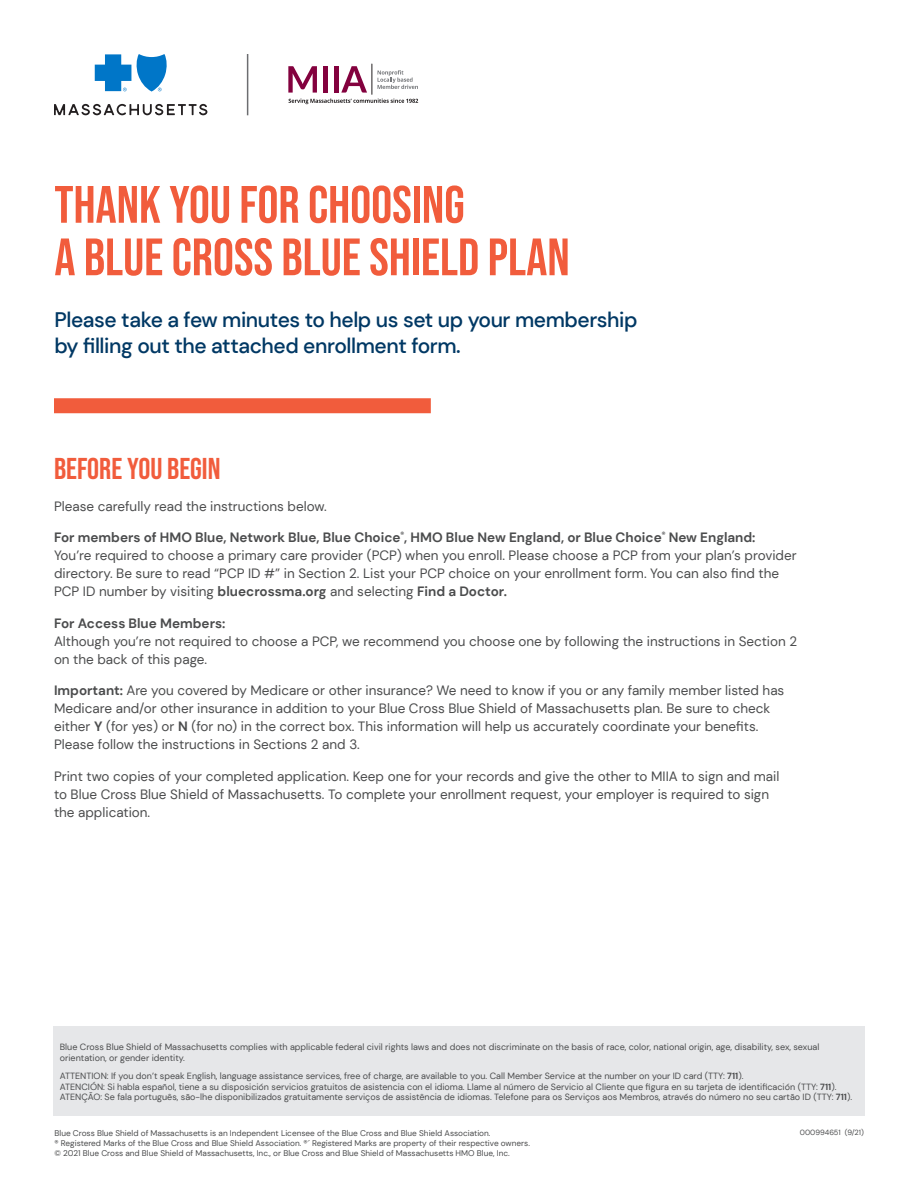
<style>
.page{position:relative;width:918px;height:1188px;background:#fff}
.page>*{position:absolute;margin:0;border:0;box-sizing:border-box;transform-origin:0 0}
.t1{font:52.5px/52.5px "Bebas Neue";color:#f15c3c}
.Section_Header{font:30px "Bebas Neue";color:#f15c3c}
.Deck{font:500 21px/25.2px "DM Sans";letter-spacing:-.02em;color:#003864}
.body_Copy{font:13.5px/18px "DM Sans";color:#4b4c4d}
.t2{font:9px/10.8px "DM Sans";color:#4b4c4d}
.t3{font:8.25px/9.9px "DM Sans";color:#4b4c4d}
.t4{font:7.5px "DM Sans";color:#4b4c4d}
.s1{font-weight:700}
</style>
<div class="page">
<div style="left:54px;top:398px;width:377px;height:15px;background:#f15c3c"></div>
<svg style="left:95px;top:54px;width:72px;height:38px"></svg>
<svg style="left:54px;top:104px;width:153px;height:11px"></svg>
<hr style="left:247px;top:54px;width:1px;height:61px;background:#6c6d70">
<div style="left:53px;top:1026px;width:812px;height:90px;background:#e6e7e9"></div>
<hr style="left:371px;top:64px;width:1px;height:30px;background:#231f20">
<svg style="left:378px;top:70px;width:40px;height:19px"></svg>
<svg style="left:289px;top:99px;width:129px;height:5px"></svg>
<svg style="left:288px;top:66px;width:29px;height:27px"></svg>
<div style="left:323px;top:66px;width:5px;height:27px;background:#83013e"></div>
<div style="left:334px;top:66px;width:5px;height:27px;background:#83013e"></div>
<svg style="left:341px;top:66px;width:26px;height:27px"></svg>
<p class="t1" style="left:54px;top:178px;width:517px">THANK YOU FOR CHOOSING<br>A BLUE CROSS BLUE SHIELD PLAN</p>
<p class="Deck" style="left:54px;top:307px;width:585px">Please take a few minutes to help us set up your membership by filling out the attached enrollment form.</p>
<p class="Section_Header" style="left:54px;top:452px;width:168px">BEFORE YOU BEGIN</p>
<p class="body_Copy" style="left:54px;top:497px;width:274px">Please carefully read the instructions below.</p>
<p class="body_Copy" style="left:54px;top:528px;width:744px"><span class="s1">For members of HMO Blue, Network Blue, Blue Choice</span><sup>®</sup><span class="s1">, HMO Blue New England, or Blue Choice</span><sup>®</sup> <span class="s1">New England:<br></span>You’re required to choose a primary care provider (PCP) when you enroll. Please choose a PCP from your plan’s provider directory. Be sure to read “PCP ID #” in Section 2. List your PCP choice on your enrollment form. You can also find the PCP ID number by visiting <span class="s1">bluecrossma.org</span> and selecting <span class="s1">Find a Doctor.</span></p>
<p class="body_Copy" style="left:54px;top:614px;width:745px"><span class="s1">For Access Blue Members:<br></span>Although you’re not required to choose a PCP, we recommend you choose one by following the instructions in Section 2 on the back of this page.</p>
<p class="body_Copy" style="left:54px;top:681px;width:732px"><span class="s1">Important:</span> Are you covered by Medicare or other insurance? We need to know if you or any family member listed has Medicare and/or other insurance in addition to your Blue Cross Blue Shield of Massachusetts plan. Be sure to check either <span class="s1">Y</span> (for yes) or <span class="s1">N</span> (for no) in the correct box. This information will help us accurately coordinate your benefits.<br>Please follow the instructions in Sections 2 and 3.</p>
<p class="body_Copy" style="left:54px;top:767px;width:727px">Print two copies of your completed application. Keep one for your records and give the other to MIIA to sign and mail to Blue Cross Blue Shield of Massachusetts. To complete your enrollment request, your employer is required to sign the application.</p>
<p class="t2" style="left:60px;top:1042px;width:761px">Blue Cross Blue Shield of Massachusetts complies with applicable federal civil rights laws and does not discriminate on the basis of race, color, national origin, age, disability, sex, sexual orientation, or gender identity.</p>
<p class="t2" style="left:60px;top:1070px;width:685px">ATTENTION: If you don’t speak English, language assistance services, free of charge, are available to you. Call Member Service at the number on your ID card (TTY: <span class="s1">711</span>).</p>
<p class="t2" style="left:60px;top:1081px;width:778px">ATENCIÓN: Si habla español, tiene a su disposición servicios gratuitos de asistencia con el idioma. Llame al número de Servicio al Cliente que figura en su tarjeta de identificación (TTY: <span class="s1">711</span>).</p>
<p class="t2" style="left:60px;top:1092px;width:794px">ATENÇÃO: Se fala português, são-lhe disponibilizados gratuitamente serviços de assistência de idiomas. Telefone para os Serviços aos Membros, através do número no seu cartão ID (TTY: <span class="s1">711</span>).</p>
<p class="t3" style="left:55px;top:1128px;width:438px">Blue Cross Blue Shield of Massachusetts is an Independent Licensee of the Blue Cross and Blue Shield Association.</p>
<p class="t4" style="left:800px;top:1127px;width:66px">000994651 (9/21)</p>
<p class="t3" style="left:55px;top:1138px;width:477px">® Registered Marks of the Blue Cross and Blue Shield Association. ®´ Registered Marks are property of their respective owners. © 2021 Blue Cross and Blue Shield of Massachusetts, Inc., or Blue Cross and Blue Shield of Massachusetts HMO Blue, Inc.</p>
</div>
